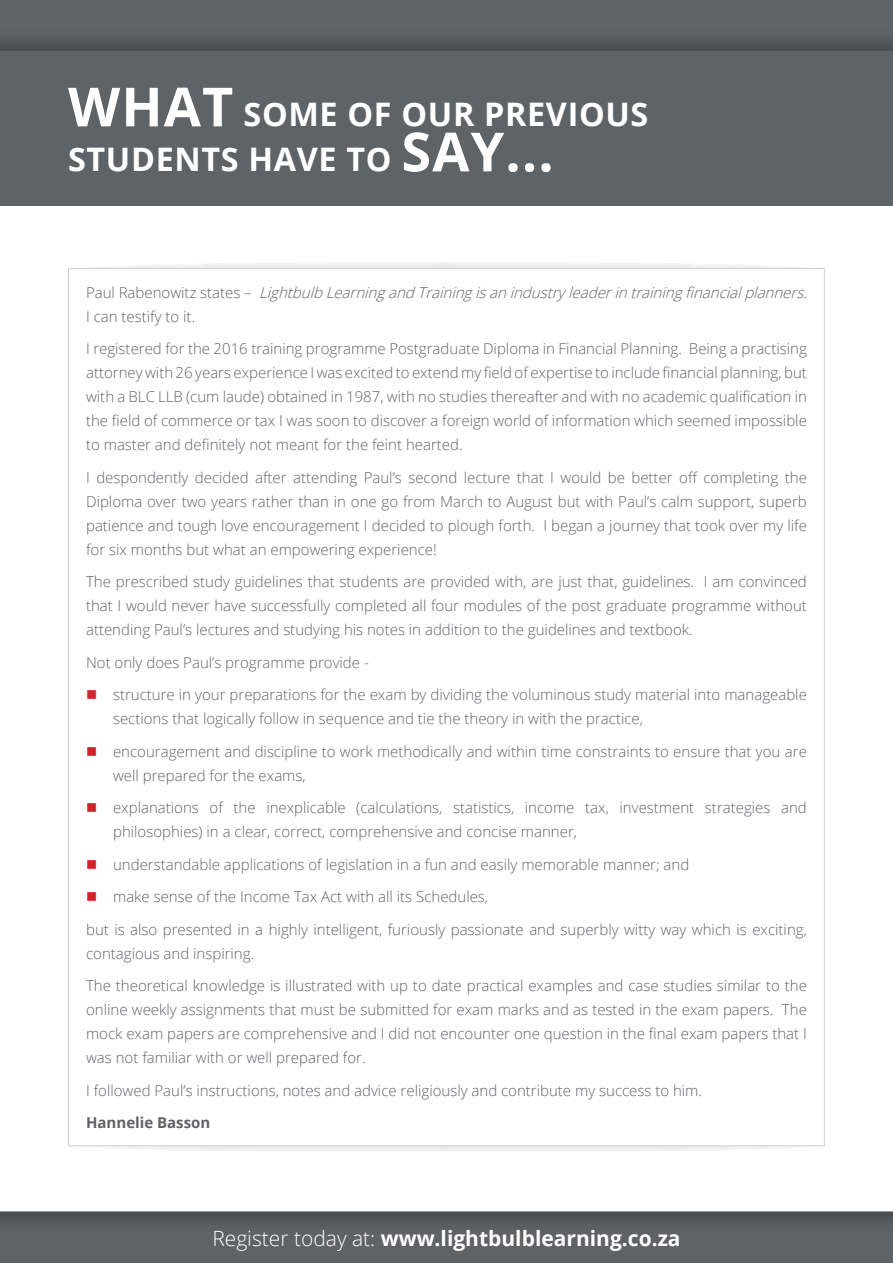
<style>
.page{position:relative;width:893px;height:1263px;background:#5e6367}
.page>*{position:absolute;margin:0;border:0;box-sizing:border-box;transform-origin:0 0}
.t1{font:700 32.4px/45px "Open Sans";letter-spacing:.02em;color:#fff}
.t2{font:700 21px "Open Sans";color:#fff}
.t3{font:300 15px/24px "Open Sans";color:#5e6367;text-align:justify}
.t4{font:italic 300 15px/24px "Open Sans";color:#5e6367}
.t5{font:700 15px "Open Sans";color:#5e6367}
.s1{font-size:54px}
.s2{font-style:normal}
.s3{font-weight:300}
</style>
<div class="page">
<div style="left:0;top:27px;width:893px;height:1209px;background:#000;opacity:.5"></div>
<div style="left:0;top:205px;width:893px;height:1007px;background:#fff"></div>
<div style="left:0;top:51px;width:893px;height:154px;background:#5e6367"></div>
<div style="left:68px;top:262px;width:757px;height:12px;background:#f0f0f0;border-radius:50%"></div>
<div style="left:68px;top:1140px;width:757px;height:12px;background:#ececec;border-radius:50%"></div>
<div style="left:69px;top:268px;width:755px;height:878px;background:#fff"></div>
<h1 class="t1" style="left:68px;top:91px;width:582px"><span class="s1">WHAT</span> SOME OF OUR PREVIOUS<br>STUDENTS HAVE TO <span class="s1">SAY...</span></h1>
<p class="t4" style="left:86px;top:280px;width:724px"><span class="s2">P a u l R a b e n o w i t z s t a t e s –</span> LightbulbLearningandTrainingisanindustry leaderintrainingfinancialplanners<span class="s2">.<br>I can testify to it.</span></p>
<p class="t3" style="left:86px;top:336px;width:722px">I registered for the 2016 training programme Postgraduate Diploma in Financial Planning. Being a practising attorney with 26 years experience I was excited to extend my field of expertise to include financial planning, but with a BLC LLB (cum laude) obtained in 1987, with no studies thereafter and with no academic qualification in the field of commerce or tax I was soon to discover a foreign world of information which seemed impossible to master and definitely not meant for the feint hearted.</p>
<p class="t3" style="left:86px;top:465px;width:722px">I despondently decided after attending Paul’s second lecture that I would be better off completing the Diploma over two years rather than in one go from March to August but with Paul’s calm support, superb patience and tough love encouragement I decided to plough forth. I began a journey that took over my life for six months but what an empowering experience!</p>
<p class="t3" style="left:86px;top:569px;width:722px">The prescribed study guidelines that students are provided with, are just that, guidelines. I am convinced that I would never have successfully completed all four modules of the post graduate programme without attending Paul’s lectures and studying his notes in addition to the guidelines and textbook.</p>
<p class="t3" style="left:113px;top:645px;width:695px;line-height:32.5px;text-indent:-27px">Not only does Paul’s programme provide -<br>structure in your preparations for the exam by dividing the voluminous study material into manageable</p>
<p class="t3" style="left:113px;top:702px;width:695px;line-height:32.5px">sections that logically follow in sequence and tie the theory in with the practice,<br>encouragement and discipline to work methodically and within time constraints to ensure that you are</p>
<p class="t3" style="left:113px;top:758px;width:695px;line-height:32.5px">well prepared for the exams,<br>explanations of the inexplicable (calculations, statistics, income tax, investment strategies and</p>
<p class="t3" style="left:113px;top:819px;width:465px">philosophies) in a clear, correct, comprehensive and concise manner,</p>
<p class="t3" style="left:113px;top:852px;width:578px">understandable applications of legislation in a fun and easily memorable manner; and</p>
<p class="t3" style="left:113px;top:884px;width:377px">make sense of the Income Tax Act with all its Schedules,</p>
<p class="t3" style="left:86px;top:917px;width:722px">but is also presented in a highly intelligent, furiously passionate and superbly witty way which is exciting,</p>
<p class="t3" style="left:86px;top:936px;width:722px;line-height:32.5px">contagious and inspiring.<br>The theoretical knowledge is illustrated with up to date practical examples and case studies similar to the</p>
<p class="t3" style="left:86px;top:997px;width:722px">online weekly assignments that must be submitted for exam marks and as tested in the exam papers. The mock exam papers are comprehensive and I did not encounter one question in the final exam papers that I was not familiar with or well prepared for.</p>
<p class="t3" style="left:86px;top:1078px;width:618px">I followed Paul’s instructions, notes and advice religiously and contribute my success to him.</p>
<p class="t5" style="left:86px;top:1112px;width:126px">Hannelie Basson</p>
<h2 class="t2" style="left:212px;top:1223px;width:470px"><span class="s3">Register today at:</span> www.lightbulblearning.co.za</h2>
</div>
